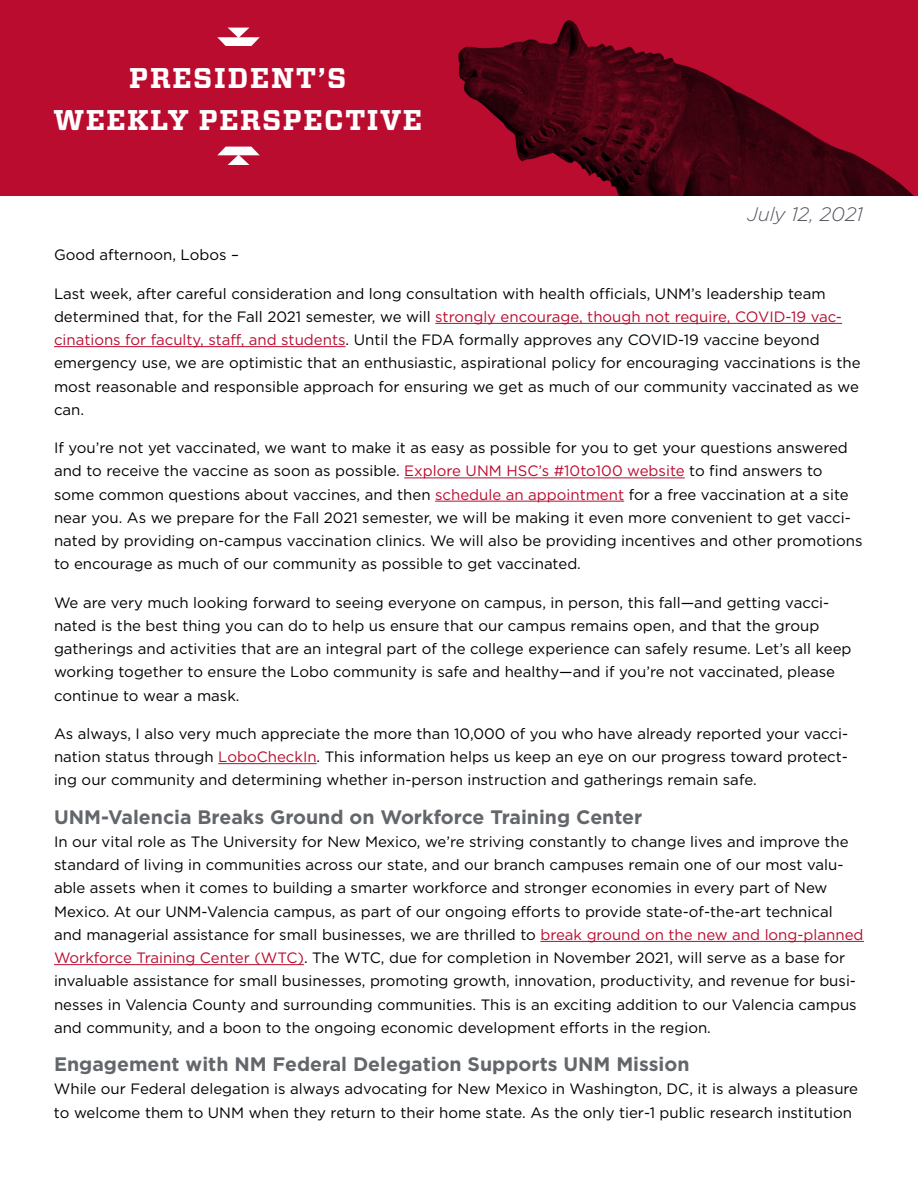
<style>
.page{position:relative;width:918px;height:1188px;background:#fff}
.page>*{position:absolute;margin:0;border:0;box-sizing:border-box;transform-origin:0 0}
.t1{font:700 28.5px/42px "Vitesse";letter-spacing:.05em;color:#fff;text-align:center}
.Normal__Web{font:700 19.5px "Gotham";color:#63666a}
.Date{font:italic 300 19.5px "Gotham";color:#52555b}
.Normal__Web-2{font:15px/23.2px "Gotham";color:#000}
.s1{color:#ba0c2f}
</style>
<div class="page">
<hr style="left:435px;top:323px;width:407px;height:1px;background:#ba0c2f">
<hr style="left:54px;top:346px;width:292px;height:1px;background:#ba0c2f">
<hr style="left:404px;top:478px;width:281px;height:1px;background:#ba0c2f">
<hr style="left:435px;top:501px;width:189px;height:1px;background:#ba0c2f">
<hr style="left:218px;top:763px;width:99px;height:1px;background:#ba0c2f">
<hr style="left:540px;top:941px;width:324px;height:1px;background:#ba0c2f">
<hr style="left:54px;top:964px;width:250px;height:1px;background:#ba0c2f">
<div style="left:0;top:0;width:918px;height:196px;background:#ba0c2f"></div>
<img style="left:458px;top:20px;width:456px;height:176px">
<svg style="left:217px;top:28px;width:43px;height:18px"></svg>
<svg style="left:217px;top:147px;width:43px;height:18px"></svg>
<p class="t1" style="left:53px;top:58px;width:370px">PRESIDENT’S<br>WEEKLY PERSPECTIVE</p>
<h2 class="Date" style="left:747px;top:202px;width:118px">July 12, 2021</h2>
<p class="Normal__Web-2" style="left:54px;top:243px;width:186px">Good afternoon, Lobos –</p>
<p class="Normal__Web-2" style="left:54px;top:281px;width:808px">Last week, after careful consideration and long consultation with health officials, UNM’s leadership team determined that, for the Fall 2021 semester, we will <span class="s1">strongly encourage, though not require, COVID-19 vac&shy;cinations for faculty, staff, and students</span>. Until the FDA formally approves any COVID-19 vaccine beyond emergency use, we are optimistic that an enthusiastic, aspirational policy for encouraging vaccinations is the most reasonable and responsible approach for ensuring we get as much of our community vaccinated as we can.</p>
<p class="Normal__Web-2" style="left:54px;top:436px;width:810px">If you’re not yet vaccinated, we want to make it as easy as possible for you to get your questions answered and to receive the vaccine as soon as possible. <span class="s1">Explore UNM HSC’s #10to100 website</span> to find answers to some common questions about vaccines, and then <span class="s1">schedule an appointment</span> for a free vaccination at a site near you. As we prepare for the Fall 2021 semester, we will be making it even more convenient to get vacci&shy;nated by providing on-campus vaccination clinics. We will also be providing incentives and other promotions to encourage as much of our community as possible to get vaccinated.</p>
<p class="Normal__Web-2" style="left:54px;top:590px;width:799px">We are very much looking forward to seeing everyone on campus, in person, this fall—and getting vacci&shy;nated is the best thing you can do to help us ensure that our campus remains open, and that the group gatherings and activities that are an integral part of the college experience can safely resume. Let’s all keep working together to ensure the Lobo community is safe and healthy—and if you’re not vaccinated, please continue to wear a mask.</p>
<p class="Normal__Web-2" style="left:54px;top:722px;width:796px;text-align:justify">As always, I also very much appreciate the more than 10,000 of you who have already reported your vacci&shy;nation status through <span class="s1">LoboCheckIn</span>. This information helps us keep an eye on our progress toward protect&shy;ing our community and determining whether in-person instruction and gatherings remain safe.</p>
<p class="Normal__Web" style="left:54px;top:804px;width:590px">UNM-Valencia Breaks Ground on Workforce Training Center</p>
<p class="Normal__Web-2" style="left:54px;top:830px;width:811px">In our vital role as The University for New Mexico, we’re striving constantly to change lives and improve the standard of living in communities across our state, and our branch campuses remain one of our most valu&shy;able assets when it comes to building a smarter workforce and stronger economies in every part of New Mexico. At our UNM-Valencia campus, as part of our ongoing efforts to provide state-of-the-art technical and managerial assistance for small businesses, we are thrilled to <span class="s1">break ground on the new and long-planned Workforce Training Center (WTC)</span>. The WTC, due for completion in November 2021, will serve as a base for invaluable assistance for small businesses, promoting growth, innovation, productivity, and revenue for busi&shy;nesses in Valencia County and surrounding communities. This is an exciting addition to our Valencia campus and community, and a boon to the ongoing economic development efforts in the region.</p>
<p class="Normal__Web" style="left:54px;top:1051px;width:637px">Engagement with NM Federal Delegation Supports UNM Mission</p>
<p class="Normal__Web-2" style="left:54px;top:1077px;width:806px">While our Federal delegation is always advocating for New Mexico in Washington, DC, it is always a pleasure to welcome them to UNM when they return to their home state. As the only tier-1 public research institution</p>
</div>
